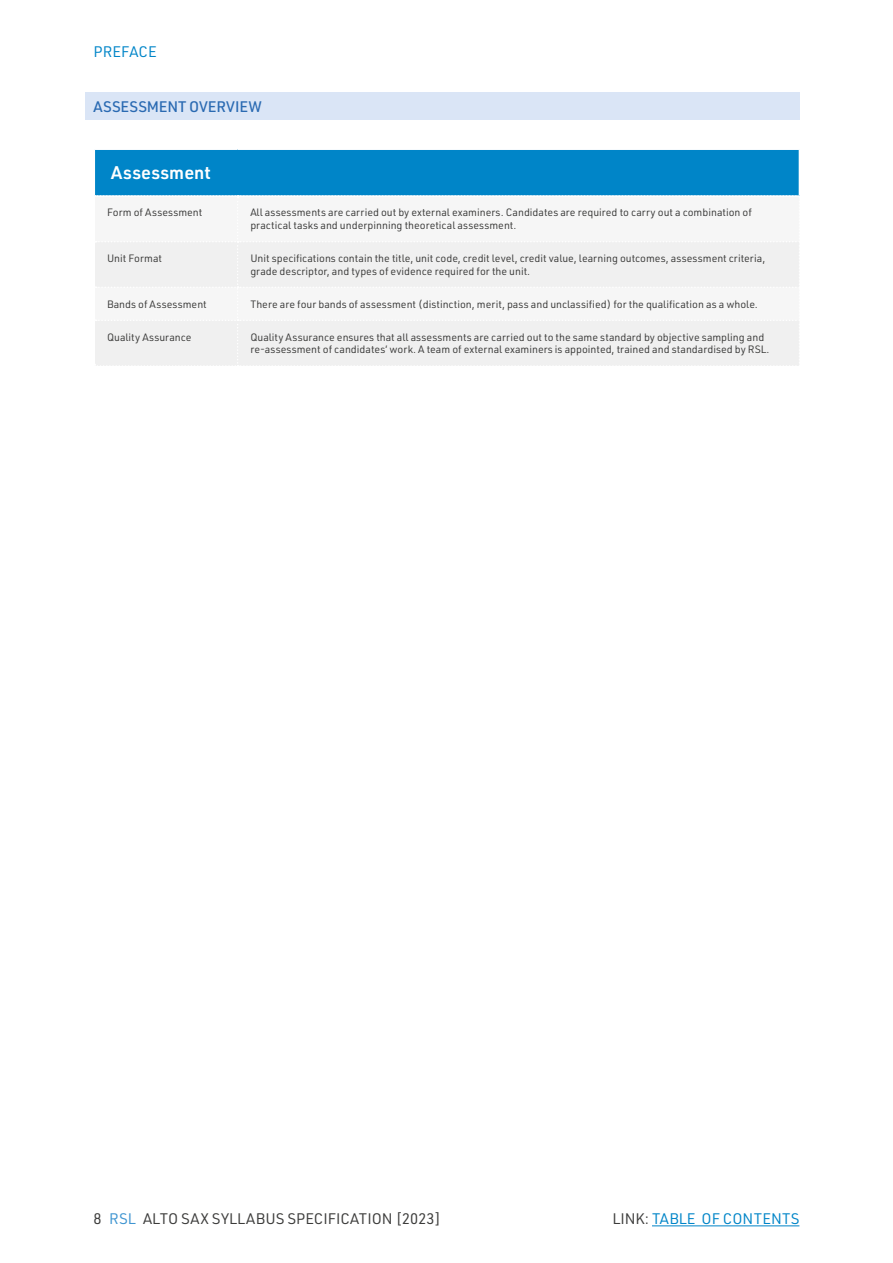
<style>
.page{position:relative;width:893px;height:1263px;background:#fff}
.page>*{position:absolute;margin:0;border:0;box-sizing:border-box;transform-origin:0 0}
.RSL___Grading_Criteria___Header{font:600 18px "URWDIN";color:#fff}
.t1{font:15px "URWDIN";color:#3c3c3b}
.t2{font:15px "URWDIN";color:#0085c8}
.Info_Pages___Subheader___Blue{font:500 15px "URWDIN";letter-spacing:.005em;color:#2a6ab2}
.RSL___Grading_Criteria___Body{font:10.5px/12.6px "URWDIN";color:#3c3c3b}
.s1{color:#3f95d1}
.s2{color:#3c3c3b}
</style>
<div class="page">
<hr style="left:652px;top:1225px;width:147px;height:1px;background:#0085c8">
<div style="left:85px;top:92px;width:714px;height:28px;background:#dae5f6"></div>
<div style="left:94px;top:149px;width:705px;height:47px;background:#0085c8"></div>
<hr style="left:94px;top:148px;width:144px;height:2px;background:#fff">
<hr style="left:94px;top:150px;width:1px;height:45px;background:#fff">
<hr style="left:238px;top:148px;width:562px;height:2px;background:#fff">
<div style="left:94px;top:195px;width:706px;height:171px;background:#f0f0f0"></div>
<h2 class="t2" style="left:94px;top:42px;width:19px">Preface</h2>
<p class="Info_Pages___Subheader___Blue" style="left:94px;top:96px;width:170px">ASSESSMENT OVERVIEW</p>
<p class="RSL___Grading_Criteria___Header" style="left:111px;top:160px;width:101px">Assessment</p>
<p class="RSL___Grading_Criteria___Body" style="left:107px;top:206px;width:97px">Form of Assessment</p>
<p class="RSL___Grading_Criteria___Body" style="left:250px;top:206px;width:503px">All assessments are carried out by external examiners. Candidates are required to carry out a combination of practical tasks and underpinning theoretical assessment.</p>
<p class="RSL___Grading_Criteria___Body" style="left:107px;top:252px;width:57px">Unit Format</p>
<p class="RSL___Grading_Criteria___Body" style="left:250px;top:252px;width:516px">Unit specifications contain the title, unit code, credit level, credit value, learning outcomes, assessment criteria, grade descriptor, and types of evidence required for the unit.</p>
<p class="RSL___Grading_Criteria___Body" style="left:107px;top:297px;width:101px">Bands of Assessment</p>
<p class="RSL___Grading_Criteria___Body" style="left:250px;top:297px;width:509px">There are four bands of assessment (distinction, merit, pass and unclassified) for the qualification as a whole.</p>
<p class="RSL___Grading_Criteria___Body" style="left:107px;top:330px;width:86px">Quality Assurance</p>
<p class="RSL___Grading_Criteria___Body" style="left:250px;top:330px;width:521px">Quality Assurance ensures that all assessments are carried out to the same standard by objective sampling and re-assessment of candidates’ work. A team of external examiners is appointed, trained and standardised by RSL.</p>
<h2 class="t1" style="left:94px;top:1208px;width:68px">8 <span class="s1">RSL</span> Alto</h2>
<h2 class="t1" style="left:181px;top:1208px;width:50px">Sax Syllabus</h2>
<h2 class="t1" style="left:287px;top:1208px;width:18px">Specification</h2>
<h2 class="t1" style="left:396px;top:1208px;width:47px">[2023]</h2>
<h2 class="t2" style="left:612px;top:1208px;width:189px"><span class="s2">LINK:</span> TABLE OF CONTENTS</h2>
</div>
